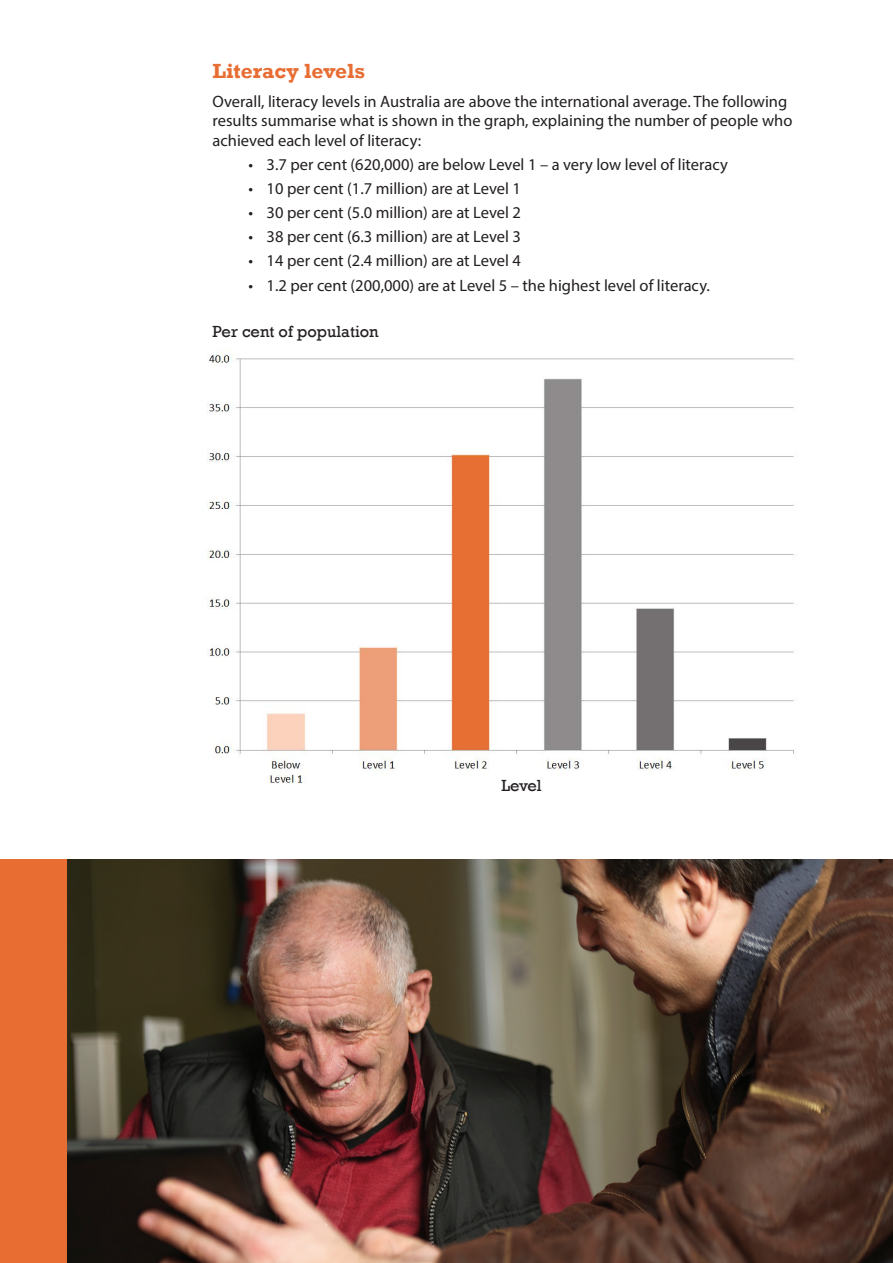
<style>
.page{position:relative;width:893px;height:1263px;background:#fff}
.page>*{position:absolute;margin:0;border:0;box-sizing:border-box;transform-origin:0 0}
.t1{font:700 21px "Rockwell";color:#e86d33}
.t2{font:16.5px/19.8px "Myriad Pro";color:#231f20}
.t3{font:16.5px "Rockwell";color:#231f20}
</style>
<div class="page">
<img style="left:207px;top:353px;width:587px;height:431px">
<div style="left:0;top:859px;width:150px;height:404px;background:#e86d33"></div>
<img style="left:68px;top:859px;width:825px;height:404px">
<p class="t1" style="left:213px;top:59px;width:154px">Literacy levels</p>
<p class="t2" style="left:213px;top:91px;width:581px">Overall, literacy levels in Australia are above the international average. The following results summarise what is shown in the graph, explaining the number of people who achieved each level of literacy:</p>
<p class="t2" style="left:249px;top:155px;width:481px">• 3.7 per cent (620,000) are below Level 1 – a very low level of literacy</p>
<p class="t2" style="left:249px;top:179px;width:274px">• 10 per cent (1.7 million) are at Level 1</p>
<p class="t2" style="left:249px;top:203px;width:274px">• 30 per cent (5.0 million) are at Level 2</p>
<p class="t2" style="left:249px;top:227px;width:274px">• 38 per cent (6.3 million) are at Level 3</p>
<p class="t2" style="left:249px;top:251px;width:274px">• 14 per cent (2.4 million) are at Level 4</p>
<p class="t2" style="left:249px;top:275px;width:463px">• 1.2 per cent (200,000) are at Level 5 – the highest level of literacy.</p>
<p class="t3" style="left:213px;top:322px;width:168px">Per cent of population</p>
<p class="t3" style="left:501px;top:776px;width:42px">Level</p>
</div>
